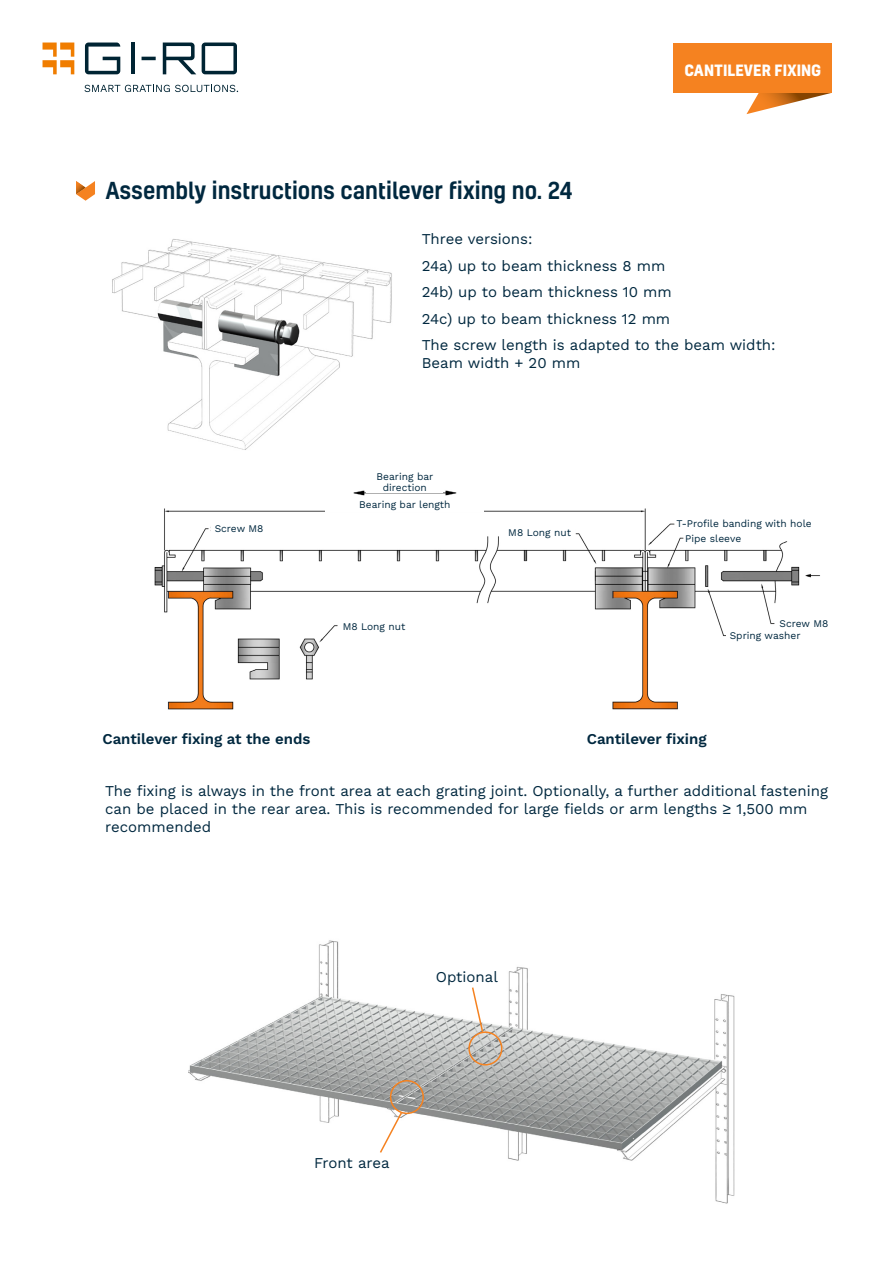
<style>
.page{position:relative;width:893px;height:1263px;background:#fff}
.page>*{position:absolute;margin:0;border:0;box-sizing:border-box;transform-origin:0 0}
.t1{font:500 22.5px "Kelson";color:#00283f}
.t2{font:15px/18px "Work Sans";color:#00283f}
.t3{font:600 15px "Work Sans";color:#00283f}
.t4{font:700 15px "Kelson";color:#fff}
.t5{font:10.2px/10.5px "Work Sans";color:#00283f;text-align:center}
</style>
<div class="page">
<svg style="left:746px;top:93px;width:85px;height:21px"></svg>
<div style="left:673px;top:43px;width:158px;height:50px;background:#f58220"></div>
<svg style="left:76px;top:181px;width:19px;height:20px"></svg>
<img style="left:112px;top:239px;width:280px;height:211px">
<img style="left:154px;top:490px;width:666px;height:220px">
<img style="left:189px;top:940px;width:546px;height:264px">
<div style="left:390px;top:1080px;width:34px;height:34px;border:2px solid #f58220;border-radius:50%"></div>
<div style="left:468px;top:1031px;width:34px;height:34px;border:2px solid #f58220;border-radius:50%"></div>
<svg style="left:378px;top:1110px;width:26px;height:44px"></svg>
<svg style="left:471px;top:986px;width:13px;height:47px"></svg>
<svg style="left:43px;top:43px;width:31px;height:31px"></svg>
<svg style="left:85px;top:43px;width:35px;height:31px"></svg>
<hr style="left:131px;top:43px;width:3px;height:31px;background:#002433">
<svg style="left:142px;top:57px;width:14px;height:3px"></svg>
<svg style="left:202px;top:43px;width:35px;height:31px"></svg>
<svg style="left:163px;top:43px;width:33px;height:31px"></svg>
<svg style="left:84px;top:85px;width:154px;height:7px"></svg>
<div style="left:367px;top:471px;width:76px;height:21px;background:#fff"></div>
<div style="left:211px;top:523px;width:56px;height:12px;background:#fff"></div>
<div style="left:505px;top:526px;width:69px;height:13px;background:#fff"></div>
<div style="left:675px;top:517px;width:138px;height:14px;background:#fff"></div>
<div style="left:684px;top:532px;width:59px;height:11px;background:#fff"></div>
<div style="left:774px;top:617px;width:59px;height:11px;background:#fff"></div>
<div style="left:726px;top:630px;width:78px;height:14px;background:#fff"></div>
<div style="left:339px;top:620px;width:70px;height:11px;background:#fff"></div>
<div style="left:326px;top:499px;width:158px;height:13px;background:#fff"></div>
<p class="t1" style="left:105px;top:175px;width:469px">Assembly instructions cantilever fixing no. 24</p>
<p class="t4" style="left:685px;top:59px;width:138px">CANTILEVER FIXING</p>
<p class="t2" style="left:422px;top:230px;width:112px">Three versions:</p>
<p class="t2" style="left:422px;top:256px;width:245px">24a) up to beam thickness 8 mm</p>
<p class="t2" style="left:422px;top:283px;width:251px">24b) up to beam thickness 10 mm</p>
<p class="t2" style="left:422px;top:309px;width:250px">24c) up to beam thickness 12 mm</p>
<p class="t2" style="left:422px;top:336px;width:355px">The screw length is adapted to the beam width:<br>Beam width + 20 mm</p>
<p class="t5" style="left:377px;top:471px;width:58px">Bearing bar direction</p>
<p class="t5" style="left:215px;top:523px;width:50px">Screw M8</p>
<p class="t5" style="left:359px;top:499px;width:93px">Bearing bar length</p>
<p class="t5" style="left:343px;top:620px;width:64px">M8 Long nut</p>
<p class="t5" style="left:508px;top:527px;width:64px">M8 Long nut</p>
<p class="t5" style="left:676px;top:518px;width:137px">T-Profile banding with hole</p>
<p class="t5" style="left:685px;top:532px;width:58px">Pipe sleeve</p>
<p class="t5" style="left:780px;top:617px;width:50px">Screw M8</p>
<p class="t5" style="left:730px;top:630px;width:72px">Spring washer</p>
<p class="t3" style="left:102px;top:727px;width:210px">Cantilever fixing at the ends</p>
<p class="t3" style="left:587px;top:727px;width:121px">Cantilever fixing</p>
<p class="t2" style="left:105px;top:782px;width:724px">The fixing is always in the front area at each grating joint. Optionally, a further additional fastening can be placed in the rear area. This is recommended for large fields or arm lengths ≥ 1,500 mm recommended</p>
<p class="t2" style="left:436px;top:967px;width:64px">Optional</p>
<p class="t2" style="left:314px;top:1153px;width:77px">Front area</p>
</div>
